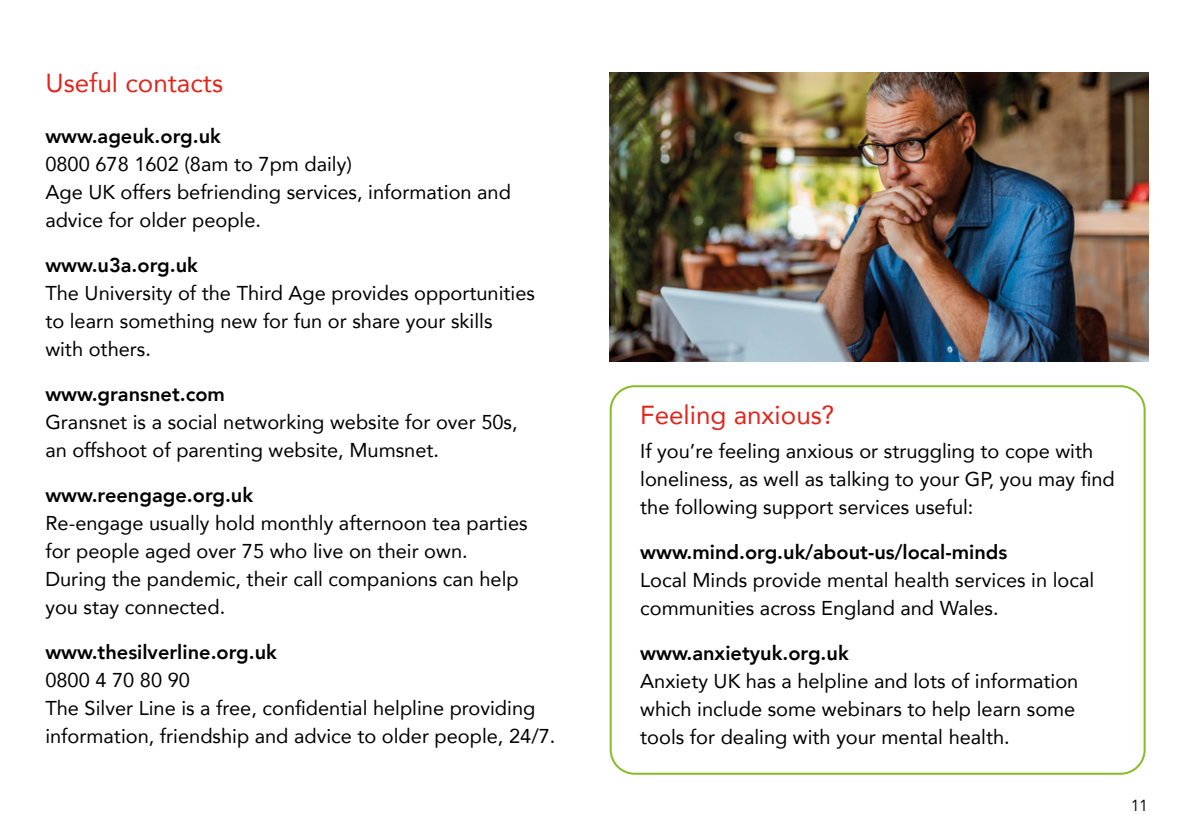
<style>
.page{position:relative;width:1191px;height:840px;background:#fff}
.page>*{position:absolute;margin:0;border:0;box-sizing:border-box;transform-origin:0 0}
.t1{font:26px "Avenir";color:#e1251b}
.t2{font:20px/28px "Avenir";color:#000}
.t3{font:800 20px "Avenir";color:#000}
.t4{font:16px "Avenir";color:#000}
</style>
<div class="page">
<div style="left:609px;top:385px;width:536px;height:389px;border:2px solid #86bc25;border-radius:24px"></div>
<img style="left:609px;top:72px;width:539px;height:289px">
<h1 class="t1" style="left:45px;top:62px;width:179px">Useful contacts</h1>
<p class="t3" style="left:45px;top:120px;width:177px">www.ageuk.org.uk</p>
<p class="t2" style="left:45px;top:149px;width:467px">0800 678 1602 (8am to 7pm daily)<br>Age UK offers befriending services, information and advice for older people.</p>
<p class="t3" style="left:45px;top:249px;width:154px">www.u3a.org.uk</p>
<p class="t2" style="left:45px;top:278px;width:491px">The University of the Third Age provides opportunities to learn something new for fun or share your skills with others.</p>
<p class="t3" style="left:45px;top:378px;width:181px">www.gransnet.com</p>
<p class="t2" style="left:45px;top:407px;width:474px">Gransnet is a social networking website for over 50s, an offshoot of parenting website, Mumsnet.</p>
<p class="t3" style="left:45px;top:479px;width:209px">www.reengage.org.uk</p>
<p class="t2" style="left:45px;top:508px;width:484px">Re-engage usually hold monthly afternoon tea parties for people aged over 75 who live on their own.<br>During the pandemic, their call companions can help you stay connected.</p>
<p class="t3" style="left:45px;top:636px;width:233px">www.thesilverline.org.uk</p>
<p class="t2" style="left:45px;top:665px;width:511px">0800 4 70 80 90<br>The Silver Line is a free, confidential helpline providing information, friendship and advice to older people, 24/7.</p>
<h1 class="t1" style="left:640px;top:394px;width:196px">Feeling anxious?</h1>
<p class="t2" style="left:640px;top:436px;width:476px">If you’re feeling anxious or struggling to cope with loneliness, as well as talking to your GP, you may find the following support services useful:</p>
<p class="t3" style="left:640px;top:536px;width:369px">www.mind.org.uk/about-us/local-minds</p>
<p class="t2" style="left:640px;top:565px;width:455px">Local Minds provide mental health services in local communities across England and Wales.</p>
<p class="t3" style="left:640px;top:637px;width:210px">www.anxietyuk.org.uk</p>
<p class="t2" style="left:640px;top:666px;width:440px">Anxiety UK has a helpline and lots of information which include some webinars to help learn some tools for dealing with your mental health.</p>
<p class="t4" style="left:1130px;top:795px;width:19px">11</p>
</div>
